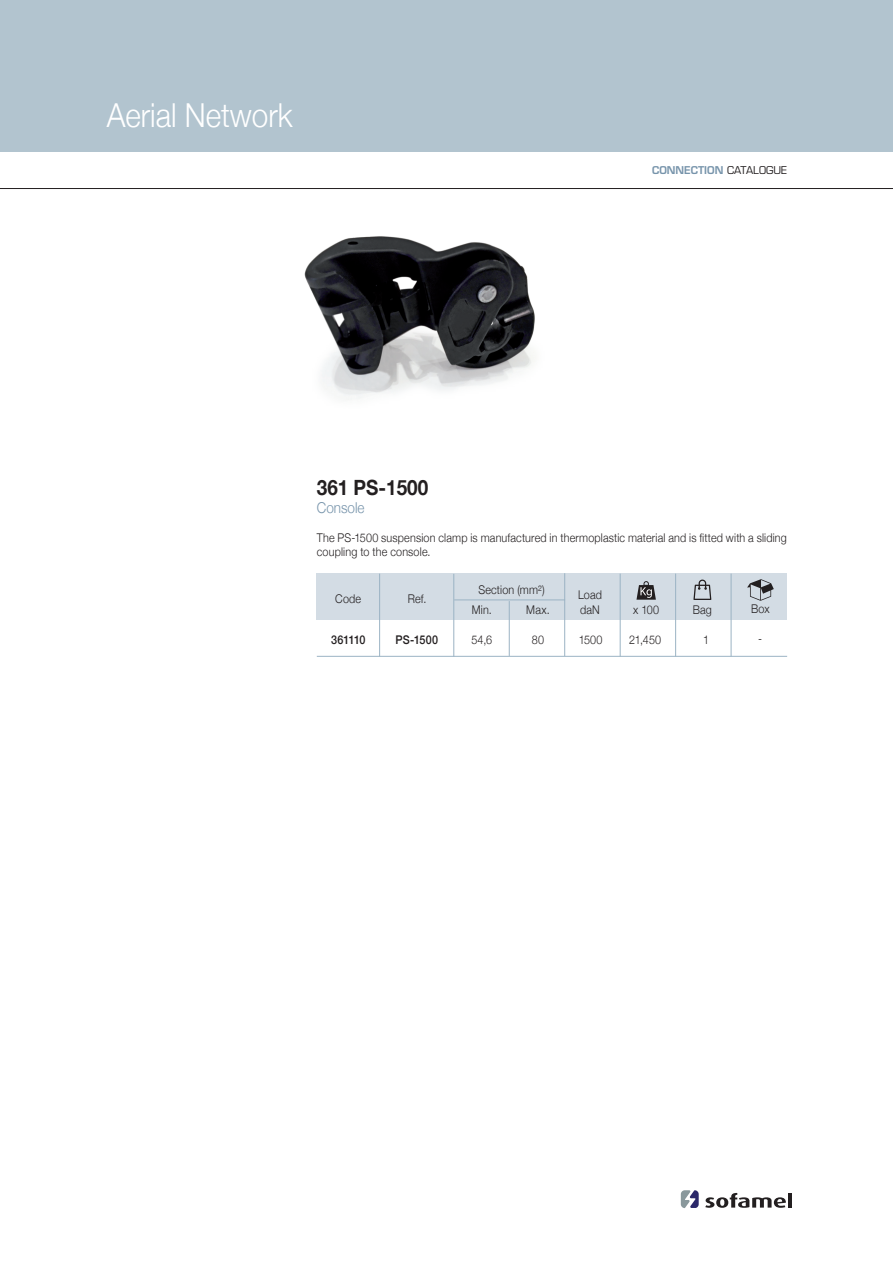
<style>
.page{position:relative;width:893px;height:1261px;background:#fff}
.page>*{position:absolute;margin:0;border:0;box-sizing:border-box;transform-origin:0 0}
.t1{font:300 33px "Helvetica Neue";color:#fff;scale:.9 1}
.t2{font:700 21px "Helvetica Neue";color:#231f20;scale:.9 1}
.t3{font:300 15px "Helvetica Neue";color:#7794ab;scale:.9 1}
.t4{font:300 12px/14.4px "Helvetica Neue";letter-spacing:.015em;color:#231f20;scale:.9 1}
.t5{font:500 12px "Helvetica Neue";letter-spacing:.005em;color:#231f20;scale:.9 1}
.t6{font:600 10.5px "Eurostile";color:#7794ab}
.s1{font-weight:400;color:#231f20}
</style>
<div class="page">
<div style="left:0;top:0;width:893px;height:152px;background:#b2c4cf"></div>
<svg style="left:705px;top:1192px;width:81px;height:15px"></svg>
<hr style="left:788px;top:1193px;width:4px;height:14px;background:#231f20">
<svg style="left:681px;top:1190px;width:18px;height:18px"></svg>
<img style="left:304px;top:236px;width:231px;height:164px">
<div style="left:317px;top:573px;width:470px;height:46px;background:#d3dce4"></div>
<hr style="left:454px;top:599px;width:111px;height:1px;background:#9bb3c4">
<hr style="left:379px;top:573px;width:1px;height:83px;background:#9bb3c4">
<hr style="left:731px;top:573px;width:1px;height:83px;background:#9bb3c4">
<hr style="left:675px;top:573px;width:1px;height:83px;background:#9bb3c4">
<hr style="left:620px;top:573px;width:1px;height:83px;background:#9bb3c4">
<hr style="left:564px;top:573px;width:1px;height:83px;background:#9bb3c4">
<hr style="left:453px;top:574px;width:1px;height:82px;background:#9bb3c4">
<hr style="left:509px;top:601px;width:1px;height:55px;background:#9bb3c4">
<svg style="left:693px;top:579px;width:18px;height:21px"></svg>
<svg style="left:636px;top:581px;width:20px;height:18px"></svg>
<hr style="left:317px;top:656px;width:470px;height:1px;background:#9bb3c4">
<svg style="left:747px;top:579px;width:27px;height:21px"></svg>
<hr style="left:0;top:188px;width:893px;height:1px;background:#231f20">
<h1 class="t1" style="left:107px;top:89px;width:208px">Aerial Network</h1>
<p class="t6" style="left:652px;top:163px;width:137px">CONNECTION <span class="s1">CATALOGUE</span></p>
<h2 class="t2" style="left:317px;top:471px;width:125px">361 PS-1500</h2>
<p class="t3" style="left:317px;top:496px;width:55px">Console</p>
<p class="t4" style="left:317px;top:529px;width:524px">The PS-1500 suspension clamp is manufactured in thermoplastic material and is fitted with a sliding coupling to the console.</p>
<p class="t4" style="left:408px;top:591px;width:22px">Ref.</p>
<p class="t4" style="left:472px;top:578px;width:82px;line-height:20.1px;text-indent:6px">Section (mm²)<br>Min.</p>
<p class="t4" style="left:335px;top:591px;width:30px">Code</p>
<p class="t4" style="left:578px;top:586px;width:28px;line-height:15px">Load daN</p>
<p class="t4" style="left:526px;top:601px;width:27px">Max.</p>
<p class="t4" style="left:633px;top:601px;width:30px">x 100</p>
<p class="t4" style="left:693px;top:601px;width:23px">Bag</p>
<p class="t5" style="left:331px;top:630px;width:40px">361110</p>
<p class="t5" style="left:395px;top:630px;width:49px">PS-1500</p>
<p class="t4" style="left:471px;top:631px;width:25px">54,6</p>
<p class="t4" style="left:532px;top:631px;width:15px">80</p>
<p class="t4" style="left:579px;top:631px;width:28px">1500</p>
<p class="t4" style="left:629px;top:631px;width:37px">21,450</p>
<p class="t4" style="left:703px;top:631px;width:8px">1</p>
<p class="t4" style="left:751px;top:601px;width:22px">Box</p>
<p class="t4" style="left:758px;top:631px;width:6px">-</p>
</div>
